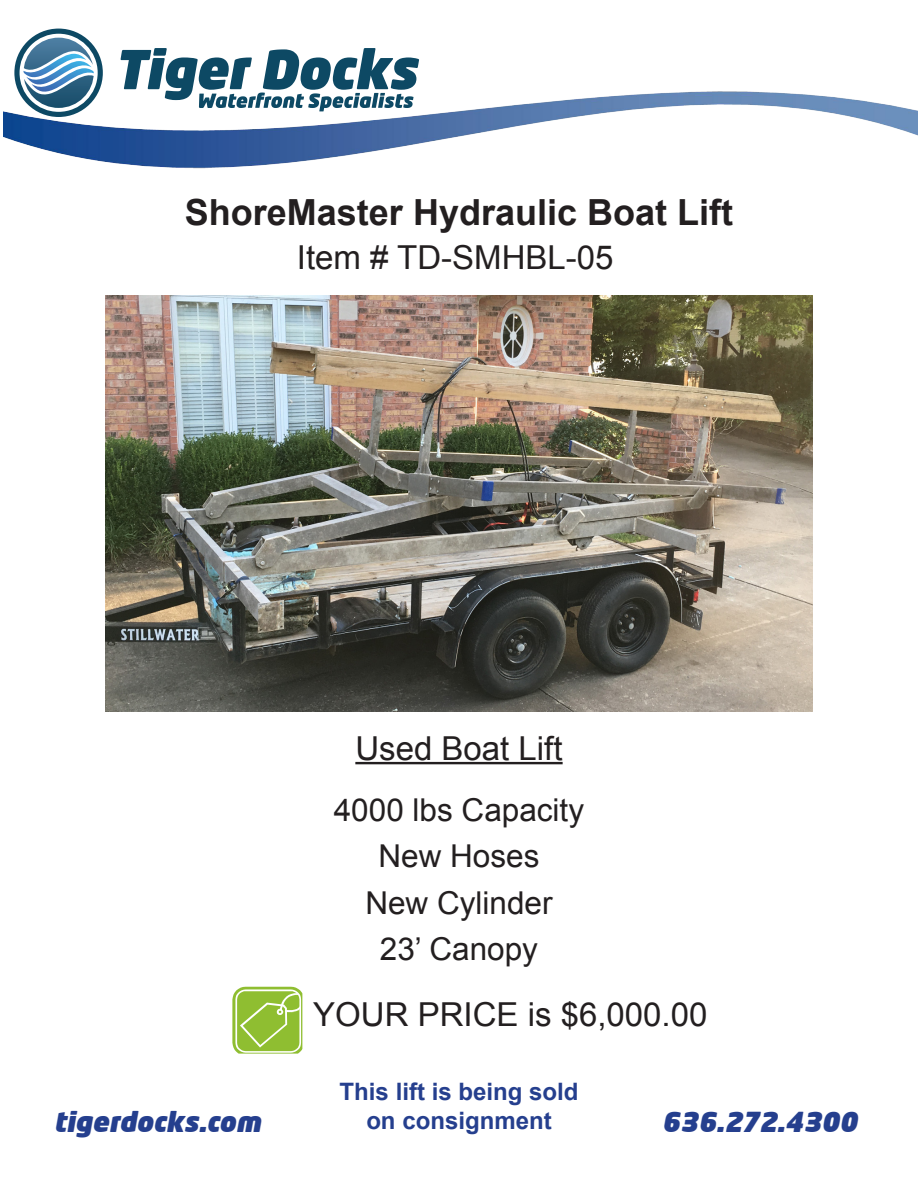
<style>
.page{position:relative;width:918px;height:1188px;background:#fff}
.page>*{position:absolute;margin:0;border:0;box-sizing:border-box;transform-origin:0 0}
.t1{font:700 36px "Arial";color:#231f20}
.t2{font:33px "Arial";color:#231f20}
.t3{font:31.5px "Arial";color:#231f20}
.t4{font:italic 900 27px "Neo Tech";color:#253f8e}
.t5{font:700 24px "Arial";color:#253f8e}
</style>
<div class="page">
<img style="left:4px;top:91px;width:914px;height:78px">
<svg style="left:14px;top:29px;width:89px;height:88px"></svg>
<svg style="left:121px;top:48px;width:298px;height:63px"></svg>
<svg style="left:232px;top:987px;width:70px;height:67px;background:#a3ca57"></svg>
<hr style="left:355px;top:762px;width:208px;height:2px;background:#231f20">
<img style="left:105px;top:296px;width:708px;height:415px">
<p class="t1" style="left:185px;top:188px;width:550px">ShoreMaster Hydraulic Boat Lift</p>
<p class="t2" style="left:297px;top:236px;width:318px">Item # TD-SMHBL-05</p>
<p class="t2" style="left:355px;top:726px;width:209px">Used Boat Lift</p>
<p class="t3" style="left:334px;top:789px;width:252px">4000 lbs Capacity</p>
<p class="t3" style="left:378px;top:836px;width:163px">New Hoses</p>
<p class="t3" style="left:365px;top:882px;width:189px">New Cylinder</p>
<p class="t3" style="left:380px;top:929px;width:160px">23’ Canopy</p>
<p class="t2" style="left:313px;top:993px;width:396px">YOUR PRICE is $6,000.00</p>
<p class="t5" style="left:340px;top:1076px;width:240px">This lift is being sold</p>
<p class="t5" style="left:366px;top:1104px;width:187px">on consignment</p>
<p class="t4" style="left:54px;top:1104px;width:208px">tigerdocks.com</p>
<p class="t4" style="left:662px;top:1104px;width:197px">636.272.4300</p>
</div>
